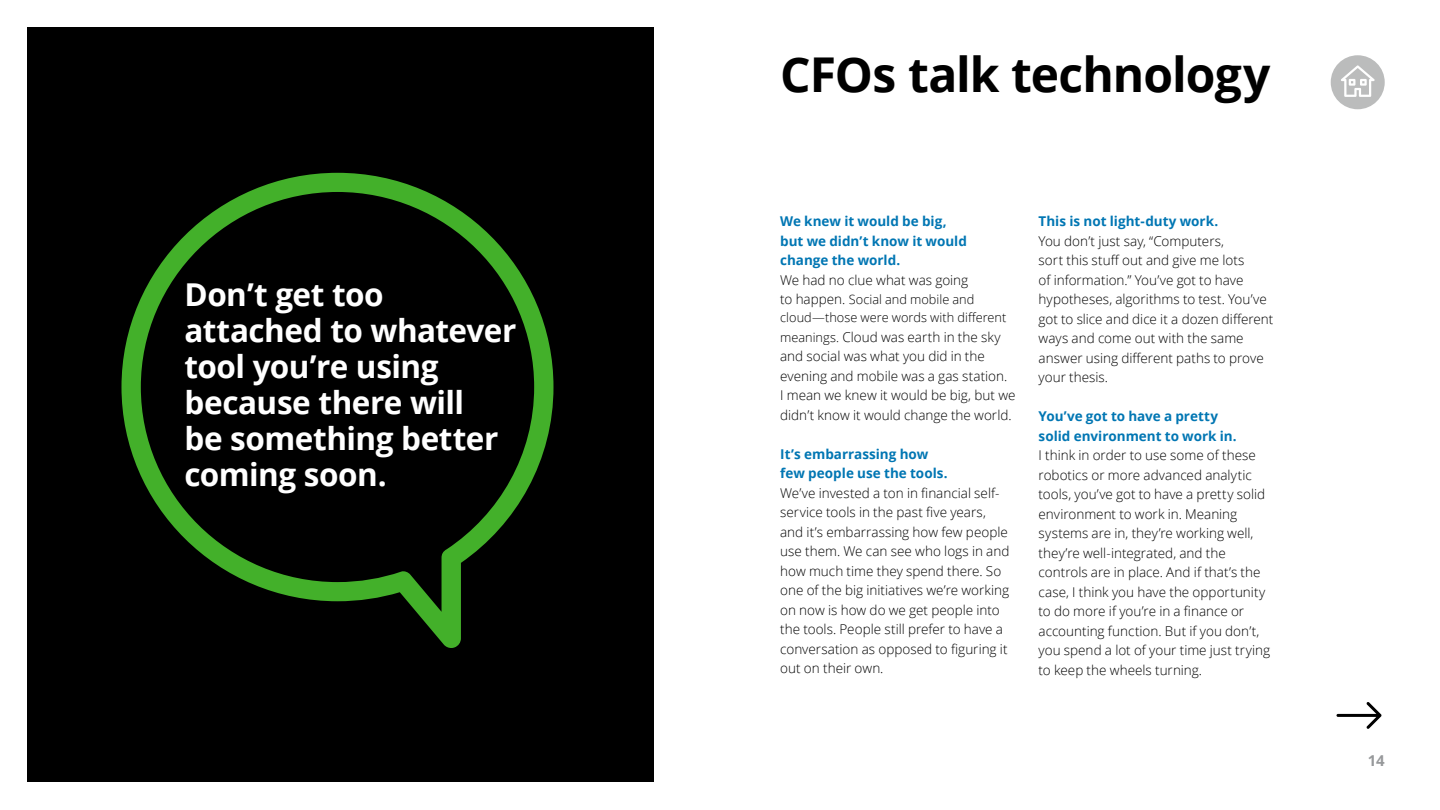
<style>
.page{position:relative;width:1440px;height:810px;background:#fff}
.page>*{position:absolute;margin:0;border:0;box-sizing:border-box;transform-origin:0 0}
.t1{font:700 48px "Open Sans";letter-spacing:-.02em;color:#000}
.t2{font:700 31.5px/36px "Open Sans";letter-spacing:-.015em;color:#fff}
.t3{font:700 15px "Open Sans";color:#97999b}
.t4{font:300 13.5px/19.5px "Open Sans";color:#000}
.t5{font:700 13.5px/19.5px "Open Sans";color:#0076b3}
.t6{font:300 12.75px/18px "Open Sans";letter-spacing:.005em;color:#000}
.s1{font-size:13.5px}
.s2{font-size:12.75px}
</style>
<div class="page">
<svg style="left:1331px;top:55px;width:54px;height:54px"></svg>
<div style="left:28px;top:28px;width:626px;height:754px;background:#000"></div>
<svg style="left:121px;top:173px;width:432px;height:475px"></svg>
<svg style="left:1336px;top:702px;width:46px;height:27px"></svg>
<h2 class="t2" style="left:184px;top:276px;width:333px">Don’t get too attached to whatever tool you’re using because there will<br>be something better coming soon.</h2>
<h1 class="t1" style="left:780px;top:41px;width:492px">CFOs talk technology</h1>
<p class="t5" style="left:780px;top:211px;width:188px">We knew it would be big, but we didn’t know it would change the world.</p>
<p class="t4" style="left:780px;top:270px;width:190px">We had no clue what was going</p>
<p class="t6" style="left:780px;top:290px;width:228px"><span class="s1">to happen.</span> Social and mobile and cloud—those were words with different</p>
<p class="t4" style="left:780px;top:327px;width:237px"><span class="s2">meanings.</span> Cloud was earth in the sky and social was what you did in the evening and mobile was a gas station.<br>I mean we knew it would be big, but we didn’t know it would change the world.</p>
<p class="t5" style="left:780px;top:444px;width:169px">It’s embarrassing how few people use the tools.</p>
<p class="t4" style="left:780px;top:483px;width:231px">We’ve invested a ton in financial self&shy;service tools in the past five years, and it’s embarrassing how few people use them. We can see who logs in and how much time they spend there. So one of the big initiatives we’re working on now is how do we get people into the tools. People still prefer to have a conversation as opposed to figuring it out on their own.</p>
<p class="t5" style="left:1039px;top:211px;width:181px">This is not light-duty work.</p>
<p class="t4" style="left:1039px;top:231px;width:236px">You don’t just say, “Computers,<br>sort this stuff out and give me lots<br>of information.” You’ve got to have hypotheses, algorithms to test. You’ve got to slice and dice it a dozen different ways and come out with the same answer using different paths to prove your thesis.</p>
<p class="t5" style="left:1039px;top:406px;width:200px">You’ve got to have a pretty solid environment to work in.</p>
<p class="t4" style="left:1039px;top:445px;width:233px">I think in order to use some of these robotics or more advanced analytic tools, you’ve got to have a pretty solid environment to work in. Meaning systems are in, they’re working well, they’re well-integrated, and the controls are in place. And if that’s the case, I think you have the opportunity to do more if you’re in a finance or accounting function. But if you don’t, you spend a lot of your time just trying to keep the wheels turning.</p>
<p class="t3" style="left:1368px;top:750px;width:18px">14</p>
</div>
